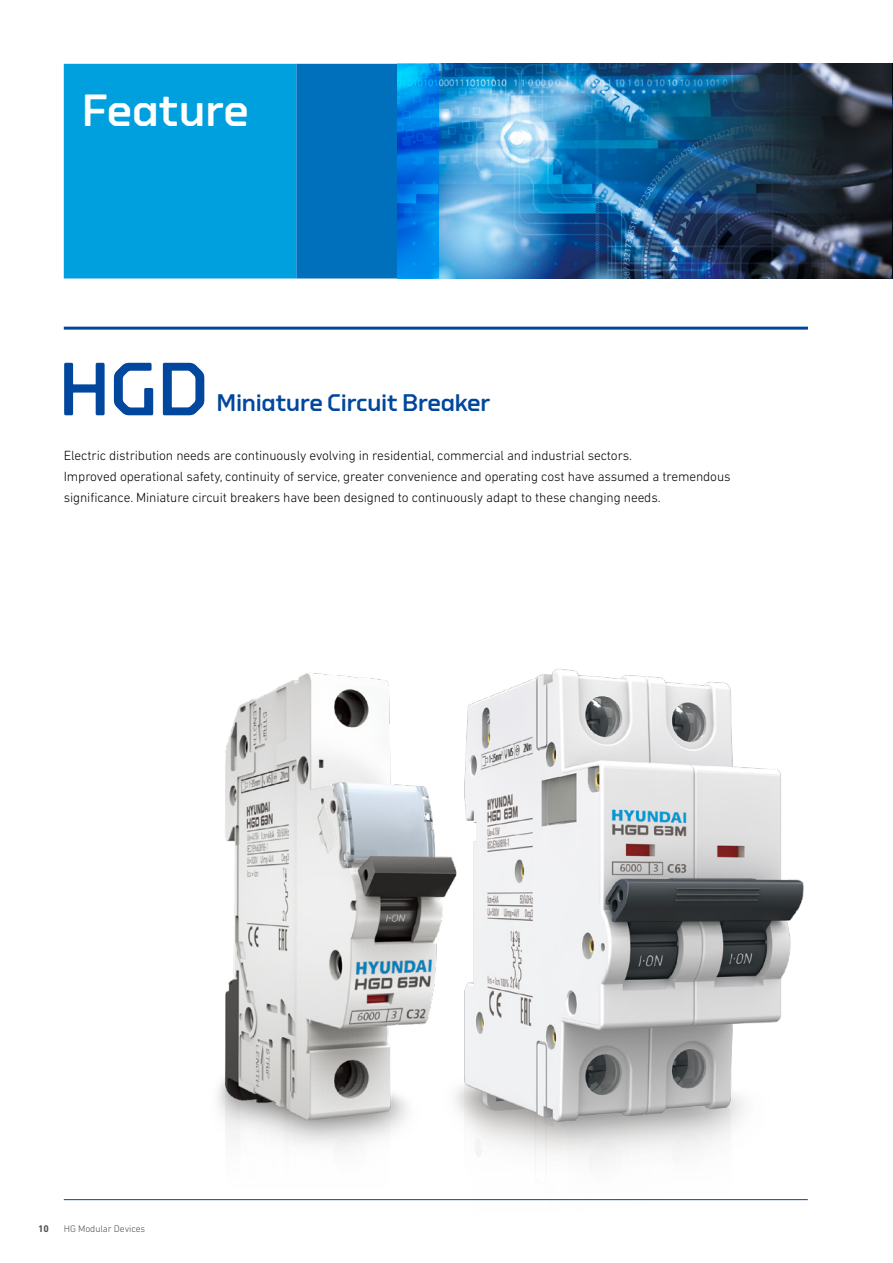
<style>
.page{position:relative;width:893px;height:1263px;background:#fff}
.page>*{position:absolute;margin:0;border:0;box-sizing:border-box;transform-origin:0 0}
.t1{font:500 75px "Torque";color:#00479d}
.t2{font:500 45px "Torque";color:#fff}
.t3{font:500 24px "Torque";letter-spacing:-.01em;color:#00479d}
.t4{font:300 13.5px/21px "DIN Next LT Pro";letter-spacing:-.01em;color:#000}
.t5{font:300 9.75px "DIN Next LT Pro";letter-spacing:-.01em;color:#4d5357}
.t6{font:700 9.75px "DIN Next LT Pro";color:#4d5357}
</style>
<div class="page">
<img style="left:439px;top:64px;width:453px;height:214px">
<hr style="left:892px;top:64px;width:1px;height:214px;background:#000">
<div style="left:64px;top:64px;width:232px;height:214px;background:#009fde"></div>
<svg style="left:296px;top:64px;width:143px;height:214px;background:#0074c8"></svg>
<hr style="left:64px;top:327px;width:744px;height:3px;background:#00479d">
<img style="left:505px;top:668px;width:303px;height:533px">
<hr style="left:64px;top:1199px;width:744px;height:1px;background:#00479d">
<img style="left:153px;top:673px;width:352px;height:528px">
<h2 class="t2" style="left:82px;top:85px;width:169px">Feature</h2>
<h1 class="t1" style="left:58px;top:347px;width:152px">HGD</h1>
<h3 class="t3" style="left:216px;top:389px;width:275px">Miniature Circuit Breaker</h3>
<p class="t4" style="left:64px;top:445px;width:668px">Electric distribution needs are continuously evolving in residential, commercial and industrial sectors.<br>Improved operational safety, continuity of service, greater convenience and operating cost have assumed a tremendous significance. Miniature circuit breakers have been designed to continuously adapt to these changing needs.</p>
<p class="t6" style="left:38px;top:1223px;width:12px">10</p>
<p class="t5" style="left:64px;top:1223px;width:83px">HG Modular Devices</p>
</div>
